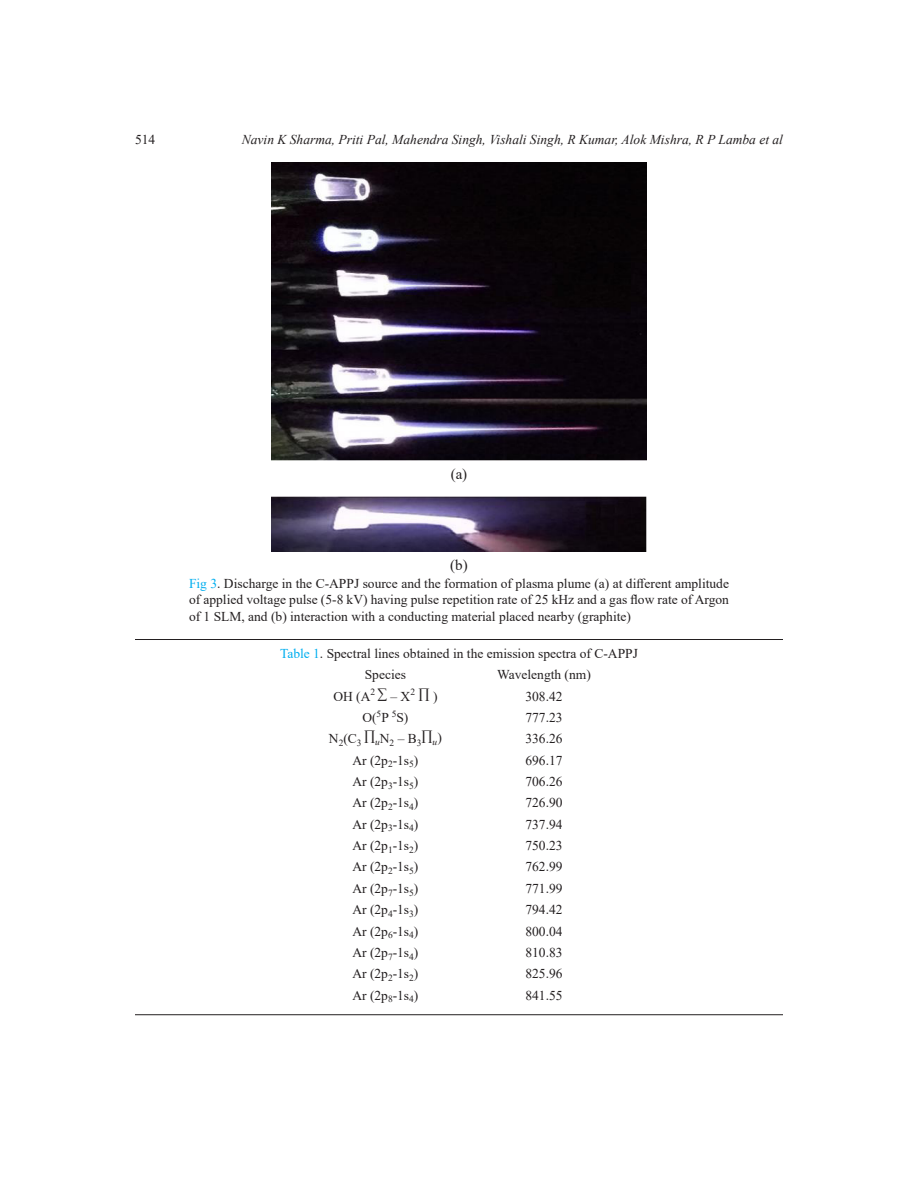
<style>
.page{position:relative;width:918px;height:1188px;background:#fff}
.page>*{position:absolute;margin:0;border:0;box-sizing:border-box;transform-origin:0 0}
.t1{font:15px "Times New Roman";color:#231f20}
.t2{font:13.5px/16.5px "Times New Roman";color:#231f20;text-align:justify}
.t3{font:italic 13.5px "Times New Roman";color:#231f20}
.s1{color:#00aeef}
</style>
<div class="page">
<hr style="left:135px;top:639px;width:648px;height:1px;background:#231f20">
<hr style="left:135px;top:1014px;width:648px;height:1px;background:#231f20">
<img style="left:271px;top:162px;width:376px;height:299px">
<img style="left:272px;top:497px;width:374px;height:55px">
<p class="t2" style="left:135px;top:131px;width:22px">514</p>
<p class="t3" style="left:242px;top:131px;width:543px">Navin K Sharma, Priti Pal, Mahendra Singh, Vishali Singh, R Kumar, Alok Mishra, R P Lamba et al</p>
<p class="t1" style="left:451px;top:463px;width:18px">(a)</p>
<p class="t1" style="left:450px;top:554px;width:19px">(b)</p>
<p class="t2" style="left:189px;top:574px;width:542px"><span class="s1">Fig 3</span>. Discharge in the C-APPJ source and the formation of plasma plume (a) at different amplitude of applied voltage pulse (5-8 kV) having pulse repetition rate of 25 kHz and a gas flow rate of Argon of 1 SLM, and (b) interaction with a conducting material placed nearby (graphite)</p>
<p class="t2" style="left:280px;top:645px;width:359px"><span class="s1">Table 1</span>. Spectral lines obtained in the emission spectra of C-APPJ</p>
<p class="t2" style="left:365px;top:666px;width:43px">Species</p>
<p class="t2" style="left:497px;top:666px;width:95px">Wavelength (nm)</p>
<p class="t2" style="left:333px;top:687px;width:106px">OH (A<sup>2</sup> ∑ – X<sup>2</sup> ∏ )</p>
<p class="t2" style="left:525px;top:687px;width:39px">308.42</p>
<p class="t2" style="left:362px;top:709px;width:48px">O(<sup>5</sup>P <sup>5</sup>S)</p>
<p class="t2" style="left:525px;top:709px;width:39px">777.23</p>
<p class="t2" style="left:329px;top:730px;width:114px">N<sub>2</sub>(C<sub>3</sub> ∏<sub>u</sub>N<sub>2</sub> – B<sub>3</sub>∏<sub>u</sub>)</p>
<p class="t2" style="left:525px;top:730px;width:39px">336.26</p>
<p class="t2" style="left:352px;top:751px;width:68px">Ar (2p<sub>2</sub>-1s<sub>5</sub>)</p>
<p class="t2" style="left:525px;top:751px;width:39px">696.17</p>
<p class="t2" style="left:352px;top:773px;width:68px">Ar (2p<sub>3</sub>-1s<sub>5</sub>)</p>
<p class="t2" style="left:525px;top:773px;width:39px">706.26</p>
<p class="t2" style="left:352px;top:794px;width:68px">Ar (2p<sub>2</sub>-1s<sub>4</sub>)</p>
<p class="t2" style="left:525px;top:794px;width:39px">726.90</p>
<p class="t2" style="left:352px;top:816px;width:68px">Ar (2p<sub>3</sub>-1s<sub>4</sub>)</p>
<p class="t2" style="left:525px;top:816px;width:39px">737.94</p>
<p class="t2" style="left:352px;top:837px;width:68px">Ar (2p<sub>1</sub>-1s<sub>2</sub>)</p>
<p class="t2" style="left:525px;top:837px;width:39px">750.23</p>
<p class="t2" style="left:352px;top:858px;width:68px">Ar (2p<sub>2</sub>-1s<sub>5</sub>)</p>
<p class="t2" style="left:525px;top:858px;width:39px">762.99</p>
<p class="t2" style="left:352px;top:880px;width:68px">Ar (2p<sub>7</sub>-1s<sub>5</sub>)</p>
<p class="t2" style="left:525px;top:880px;width:39px">771.99</p>
<p class="t2" style="left:352px;top:901px;width:68px">Ar (2p<sub>4</sub>-1s<sub>3</sub>)</p>
<p class="t2" style="left:525px;top:901px;width:39px">794.42</p>
<p class="t2" style="left:352px;top:922px;width:68px">Ar (2p<sub>6</sub>-1s<sub>4</sub>)</p>
<p class="t2" style="left:525px;top:922px;width:39px">800.04</p>
<p class="t2" style="left:352px;top:944px;width:68px">Ar (2p<sub>7</sub>-1s<sub>4</sub>)</p>
<p class="t2" style="left:525px;top:944px;width:39px">810.83</p>
<p class="t2" style="left:352px;top:965px;width:68px">Ar (2p<sub>2</sub>-1s<sub>2</sub>)</p>
<p class="t2" style="left:525px;top:965px;width:39px">825.96</p>
<p class="t2" style="left:352px;top:986px;width:68px">Ar (2p<sub>8</sub>-1s<sub>4</sub>)</p>
<p class="t2" style="left:525px;top:986px;width:39px">841.55</p>
</div>
